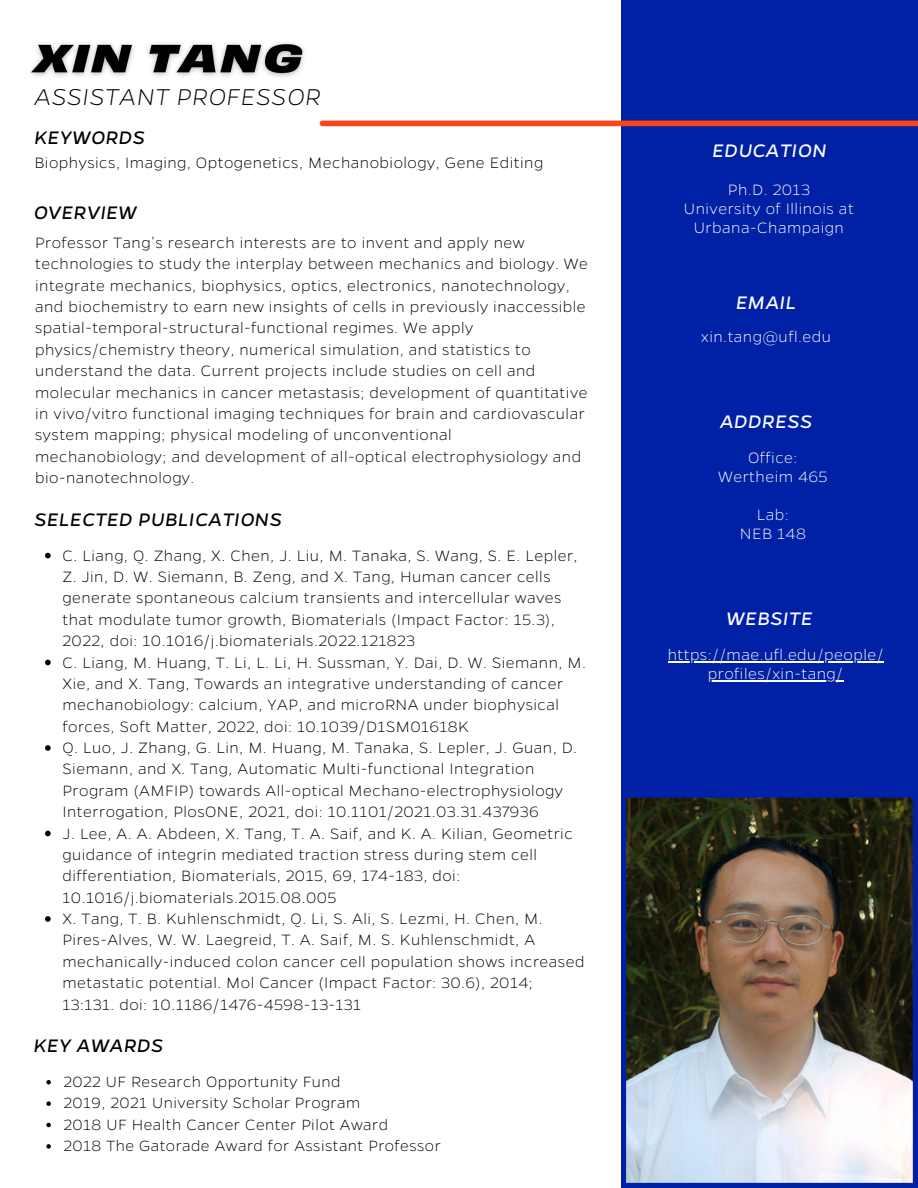
<style>
.page{position:relative;width:918px;height:1188px;background:#fff}
.page>*{position:absolute;margin:0;border:0;box-sizing:border-box;transform-origin:0 0}
.t1{font:italic 200 25.8px "Gentona";letter-spacing:.03em;color:#000}
.t2{font:italic 20.55px "Gentona";letter-spacing:.03em;color:#000}
.t3{font:italic 20.55px "Gentona";letter-spacing:.03em;color:#fff}
.t4{font:200 16.95px/21.3px "Gentona";letter-spacing:.03em;color:#000}
.t5{font:200 16.95px/19.2px "Gentona";letter-spacing:.03em;color:#fff;text-align:center}
.t6{font:200 16.8px/21.3px "Gentona";letter-spacing:.03em;color:#000}
</style>
<div class="page">
<div style="left:621px;top:0;width:297px;height:1188px;background:#0021a5"></div>
<div style="left:322px;top:121px;width:596px;height:5px;background:#fa4616"></div>
<img style="left:626px;top:797px;width:287px;height:386px">
<img style="left:31px;top:42px;width:274px;height:35px">
<svg style="left:45px;top:553px;width:6px;height:5px"></svg>
<svg style="left:45px;top:660px;width:6px;height:5px"></svg>
<svg style="left:45px;top:745px;width:6px;height:6px"></svg>
<svg style="left:45px;top:831px;width:6px;height:5px"></svg>
<svg style="left:45px;top:916px;width:6px;height:6px"></svg>
<svg style="left:46px;top:1080px;width:5px;height:5px"></svg>
<svg style="left:46px;top:1101px;width:5px;height:5px"></svg>
<svg style="left:46px;top:1123px;width:5px;height:4px"></svg>
<svg style="left:46px;top:1144px;width:5px;height:5px"></svg>
<hr style="left:668px;top:661px;width:216px;height:1px;background:#fff">
<hr style="left:708px;top:680px;width:136px;height:1px;background:#fff">
<h1 class="t1" style="left:34px;top:80px;width:288px">ASSISTANT PROFESSOR</h1>
<p class="t2" style="left:34px;top:124px;width:112px">KEYWORDS</p>
<p class="t4" style="left:34px;top:151px;width:510px">Biophysics, Imaging, Optogenetics, Mechanobiology, Gene Editing</p>
<p class="t2" style="left:34px;top:199px;width:105px">OVERVIEW</p>
<p class="t4" style="left:35px;top:231px;width:554px">Professor Tang’s research interests are to invent and apply new technologies to study the interplay between mechanics and biology. We integrate mechanics, biophysics, optics, electronics, nanotechnology, and biochemistry to earn new insights of cells in previously inaccessible spatial-temporal-structural-functional regimes. We apply physics/chemistry theory, numerical simulation, and statistics to understand the data. Current projects include studies on cell and molecular mechanics in cancer metastasis; development of quantitative in vivo/vitro functional imaging techniques for brain and cardiovascular system mapping; physical modeling of unconventional<br>mechanobiology; and development of all-optical electrophysiology and bio-nanotechnology.</p>
<p class="t2" style="left:34px;top:506px;width:249px">SELECTED PUBLICATIONS</p>
<p class="t4" style="left:63px;top:544px;width:525px">C. Liang, Q. Zhang, X. Chen, J. Liu, M. Tanaka, S. Wang, S. E. Lepler, Z. Jin, D. W. Siemann, B. Zeng, and X. Tang, Human cancer cells generate spontaneous calcium transients and intercellular waves that modulate tumor growth, Biomaterials (Impact Factor: 15.3), 2022, doi: 10.1016/j.biomaterials.2022.121823<br>C. Liang, M. Huang, T. Li, L. Li, H. Sussman, Y. Dai, D. W. Siemann, M.<br>Xie, and X. Tang, Towards an integrative understanding of cancer mechanobiology: calcium, YAP, and microRNA under biophysical forces, Soft Matter, 2022, doi: 10.1039/D1SM01618K<br>Q. Luo, J. Zhang, G. Lin, M. Huang, M. Tanaka, S. Lepler, J. Guan, D.<br>Siemann, and X. Tang, Automatic Multi-functional Integration Program (AMFIP) towards All-optical Mechano-electrophysiology Interrogation, PlosONE, 2021, doi: 10.1101/2021.03.31.437936<br>J. Lee, A. A. Abdeen, X. Tang, T. A. Saif, and K. A. Kilian, Geometric guidance of integrin mediated traction stress during stem cell differentiation, Biomaterials, 2015, 69, 174-183, doi:<br>10.1016/j.biomaterials.2015.08.005<br>X. Tang, T. B. Kuhlenschmidt, Q. Li, S. Ali, S. Lezmi, H. Chen, M.<br>Pires-Alves, W. W. Laegreid, T. A. Saif, M. S. Kuhlenschmidt, A mechanically-induced colon cancer cell population shows increased metastatic potential. Mol Cancer (Impact Factor: 30.6), 2014; 13:131. doi: 10.1186/1476-4598-13-131</p>
<p class="t2" style="left:34px;top:1032px;width:131px">KEY AWARDS</p>
<p class="t6" style="left:64px;top:1070px;width:379px">2022 UF Research Opportunity Fund<br>2019, 2021 University Scholar Program<br>2018 UF Health Cancer Center Pilot Award<br>2018 The Gatorade Award for Assistant Professor</p>
<p class="t3" style="left:712px;top:137px;width:116px">EDUCATION</p>
<p class="t5" style="left:684px;top:179px;width:171px">Ph.D. 2013<br>University of Illinois at<br>Urbana-Champaign</p>
<p class="t3" style="left:736px;top:289px;width:62px">EMAIL</p>
<p class="t5" style="left:701px;top:326px;width:131px">xin.tang@ufl.edu</p>
<p class="t3" style="left:720px;top:408px;width:94px">ADDRESS</p>
<p class="t5" style="left:718px;top:447px;width:111px">Office:<br>Wertheim 465</p>
<p class="t5" style="left:740px;top:504px;width:68px">Lab:<br>NEB 148</p>
<p class="t3" style="left:726px;top:605px;width:87px">WEBSITE</p>
<p class="t5" style="left:668px;top:644px;width:217px">https://mae.ufl.edu/people/ profiles/xin-tang/</p>
</div>
